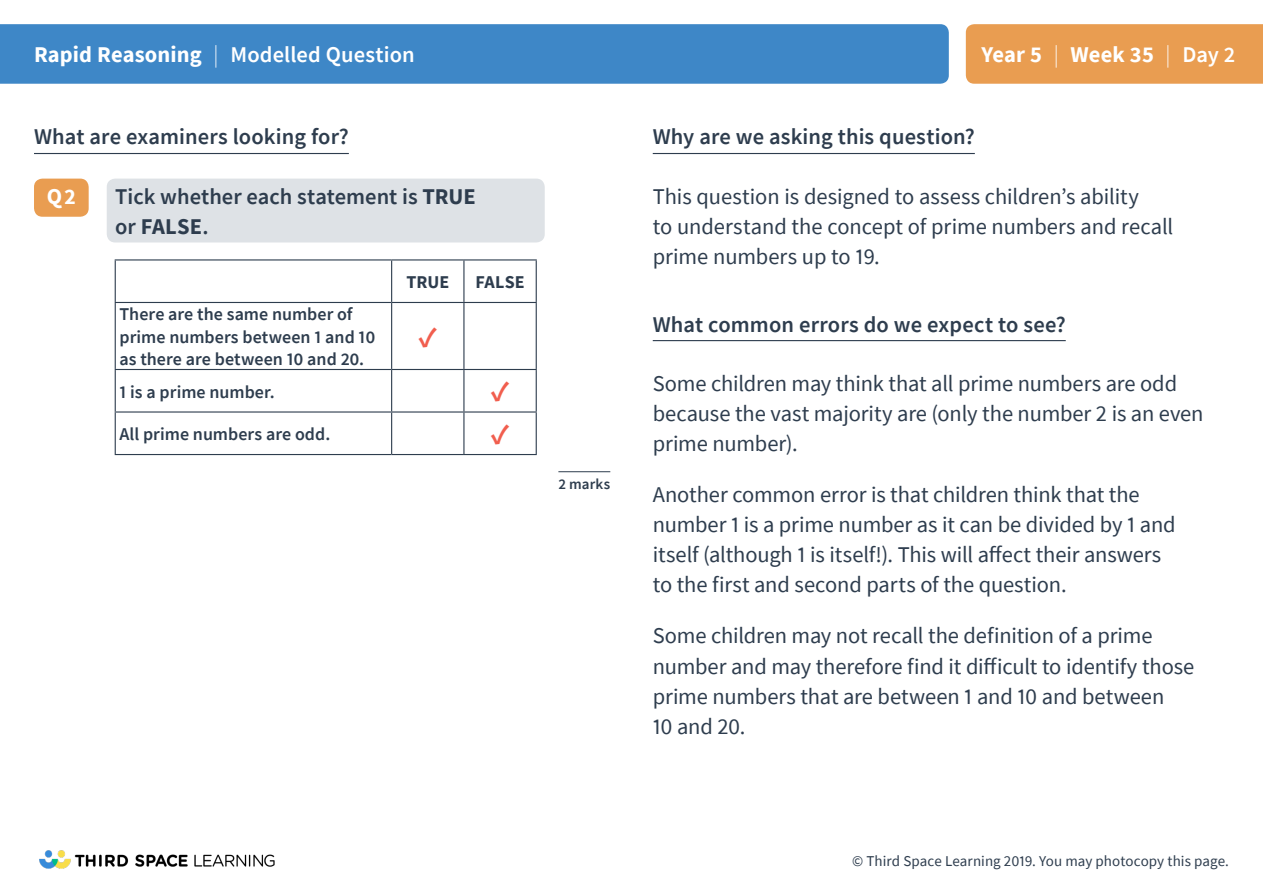
<style>
.page{position:relative;width:1263px;height:893px;background:#fff}
.page>*{position:absolute;margin:0;border:0;box-sizing:border-box;transform-origin:0 0}
.Answer{font:700 28.5px "Source Sans Pro";color:#f15e4e}
.MQ_Body{font:22.5px/30px "Source Sans Pro";letter-spacing:-.005em;color:#2e3d4e}
.Lozenge{font:600 22.5px/30px "Source Sans Pro";letter-spacing:.005em;color:#2e3d4e}
.t1{font:600 22.5px "Source Sans Pro";letter-spacing:.005em;color:#fff}
.t2{font:700 22.5px "Source Sans Pro";letter-spacing:.01em;color:#fff}
.t3{font:600 18px/22.5px "Source Sans Pro";color:#2e3d4e}
.t4{font:700 18px "Source Sans Pro";color:#2e3d4e}
.t5{font:15px "Source Sans Pro";letter-spacing:.005em;color:#2e3d4e}
.Mark{font:600 15px "Source Sans Pro";letter-spacing:.015em;color:#2e3d4e}
.s1{font-weight:700}
.s2{font-weight:300}
.s3{font-weight:600}
</style>
<div class="page">
<div style="left:107px;top:179px;width:438px;height:63px;background:#dee2e6;border-radius:9px"></div>
<div style="left:34px;top:179px;width:55px;height:38px;background:#e99d51;border-radius:9px"></div>
<hr style="left:558px;top:471px;width:52px;height:1px;background:#2e3d4e">
<hr style="left:115px;top:259px;width:277px;height:1px;background:#2e3d4e">
<hr style="left:115px;top:260px;width:1px;height:42px;background:#2e3d4e">
<hr style="left:392px;top:259px;width:72px;height:1px;background:#2e3d4e">
<hr style="left:391px;top:260px;width:1px;height:42px;background:#2e3d4e">
<hr style="left:464px;top:259px;width:73px;height:1px;background:#2e3d4e">
<hr style="left:463px;top:260px;width:1px;height:42px;background:#2e3d4e">
<hr style="left:536px;top:260px;width:1px;height:42px;background:#2e3d4e">
<hr style="left:115px;top:302px;width:277px;height:1px;background:#2e3d4e">
<hr style="left:115px;top:303px;width:1px;height:66px;background:#2e3d4e">
<hr style="left:392px;top:302px;width:72px;height:1px;background:#2e3d4e">
<hr style="left:391px;top:303px;width:1px;height:66px;background:#2e3d4e">
<hr style="left:464px;top:302px;width:73px;height:1px;background:#2e3d4e">
<hr style="left:463px;top:303px;width:1px;height:66px;background:#2e3d4e">
<hr style="left:536px;top:303px;width:1px;height:66px;background:#2e3d4e">
<hr style="left:115px;top:369px;width:277px;height:1px;background:#2e3d4e">
<hr style="left:115px;top:370px;width:1px;height:41px;background:#2e3d4e">
<hr style="left:392px;top:369px;width:72px;height:1px;background:#2e3d4e">
<hr style="left:391px;top:370px;width:1px;height:41px;background:#2e3d4e">
<hr style="left:464px;top:369px;width:73px;height:1px;background:#2e3d4e">
<hr style="left:463px;top:370px;width:1px;height:41px;background:#2e3d4e">
<hr style="left:536px;top:370px;width:1px;height:41px;background:#2e3d4e">
<hr style="left:115px;top:411px;width:277px;height:2px;background:#2e3d4e">
<hr style="left:115px;top:413px;width:1px;height:41px;background:#2e3d4e">
<hr style="left:392px;top:411px;width:72px;height:2px;background:#2e3d4e">
<hr style="left:391px;top:413px;width:1px;height:41px;background:#2e3d4e">
<hr style="left:464px;top:411px;width:73px;height:2px;background:#2e3d4e">
<hr style="left:463px;top:413px;width:1px;height:41px;background:#2e3d4e">
<hr style="left:536px;top:413px;width:1px;height:41px;background:#2e3d4e">
<hr style="left:115px;top:454px;width:277px;height:1px;background:#2e3d4e">
<hr style="left:392px;top:454px;width:72px;height:1px;background:#2e3d4e">
<hr style="left:464px;top:454px;width:73px;height:1px;background:#2e3d4e">
<div style="left:0;top:24px;width:949px;height:60px;background:#3e87c7"></div>
<div style="left:966px;top:24px;width:297px;height:60px;background:#e99d51"></div>
<hr style="left:34px;top:153px;width:315px;height:1px;background:#2e3d4e">
<hr style="left:653px;top:153px;width:322px;height:1px;background:#2e3d4e">
<hr style="left:653px;top:340px;width:413px;height:1px;background:#2e3d4e">
<img style="left:39px;top:850px;width:236px;height:19px">
<p class="t1" style="left:34px;top:39px;width:382px"><span class="s1">Rapid Reasoning</span> <span class="s2">|</span> Modelled Question</p>
<p class="t2" style="left:981px;top:39px;width:255px">Year 5 <span class="s2">|</span> Week 35 <span class="s2">|</span> <span class="s3">Day 2</span></p>
<p class="Lozenge" style="left:34px;top:122px;width:316px">What are examiners looking for?</p>
<p class="Lozenge" style="left:653px;top:122px;width:324px">Why are we asking this question?</p>
<p class="t2" style="left:47px;top:181px;width:31px">Q2</p>
<p class="Lozenge" style="left:115px;top:181px;width:362px">Tick whether each statement is <span class="s1">TRUE </span>or <span class="s1">FALSE</span>.</p>
<p class="t3" style="left:119px;top:303px;width:257px">There are the same number of prime numbers between 1 and 10 as there are between 10 and 20.</p>
<p class="t4" style="left:406px;top:270px;width:44px">TRUE</p>
<p class="t4" style="left:475px;top:270px;width:51px">FALSE</p>
<p class="Answer" style="left:419px;top:318px;width:20px">✓</p>
<p class="t3" style="left:119px;top:380px;width:157px">1 is a prime number.</p>
<p class="Answer" style="left:491px;top:373px;width:20px">✓</p>
<p class="t3" style="left:119px;top:423px;width:212px">All prime numbers are odd.</p>
<p class="Answer" style="left:491px;top:415px;width:20px">✓</p>
<p class="Mark" style="left:558px;top:474px;width:53px">2 marks</p>
<p class="MQ_Body" style="left:653px;top:181px;width:522px">This question is designed to assess children’s ability<br>to understand the concept of prime numbers and recall prime numbers up to 19.</p>
<p class="Lozenge" style="left:653px;top:309px;width:414px">What common errors do we expect to see?</p>
<p class="MQ_Body" style="left:653px;top:368px;width:552px">Some children may think that all prime numbers are odd because the vast majority are (only the number 2 is an even prime number).</p>
<p class="MQ_Body" style="left:653px;top:480px;width:524px">Another common error is that children think that the number 1 is a prime number as it can be divided by 1 and itself (although 1 is itself!). This will affect their answers to the first and second parts of the question.</p>
<p class="MQ_Body" style="left:653px;top:621px;width:543px">Some children may not recall the definition of a prime number and may therefore find it difficult to identify those prime numbers that are between 1 and 10 and between<br>10 and 20.</p>
<p class="t5" style="left:852px;top:852px;width:378px">© Third Space Learning 2019. You may photocopy this page.</p>
</div>
